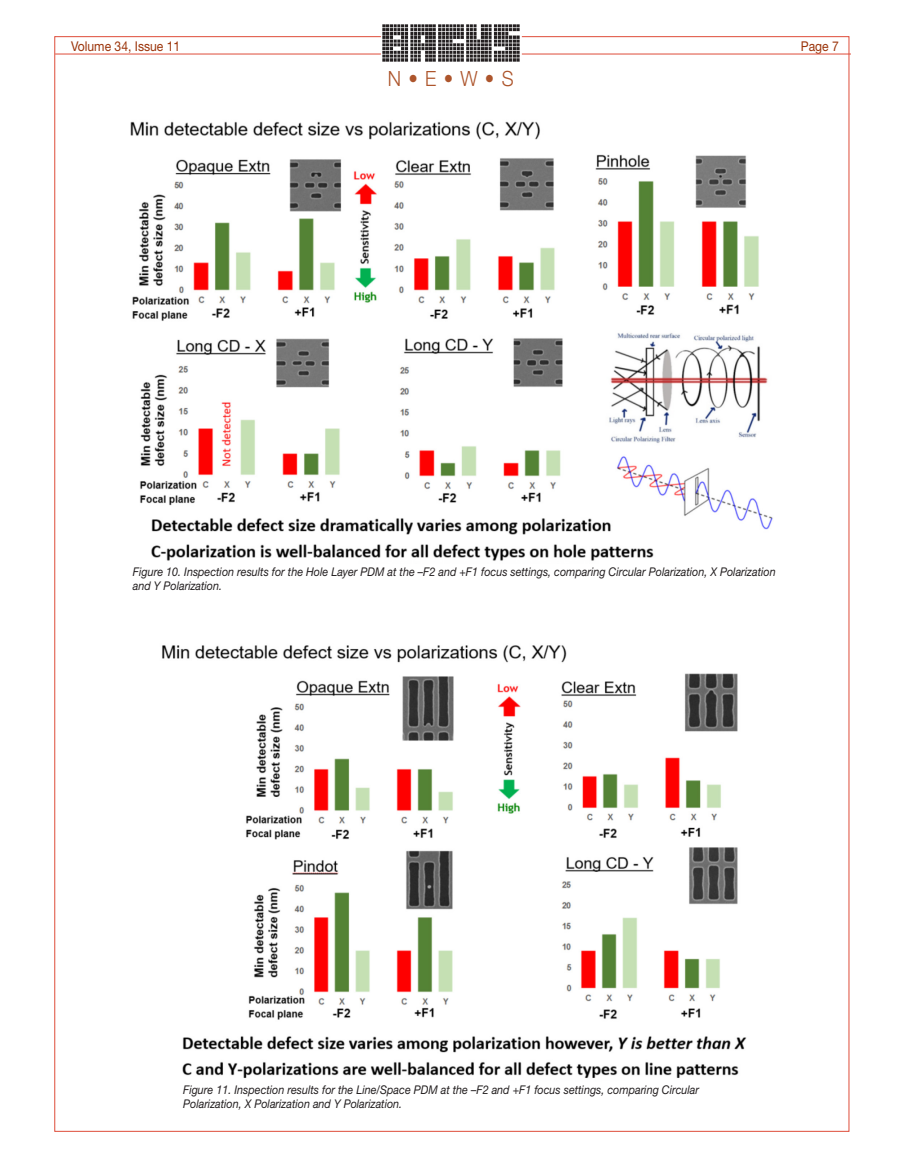
<style>
.page{position:relative;width:905px;height:1161px;background:#fff}
.page>*{position:absolute;margin:0;border:0;box-sizing:border-box;transform-origin:0 0}
.t1{font:300 21px "Helvetica Neue";color:#ad552c;scale:.9 1}
.t2{font:13.5px "Helvetica Neue";color:#9b340a;scale:.9 1}
.Figs{font:italic 12px/13.5px "Helvetica Neue";color:#231f20;scale:.9 1}
</style>
<div class="page">
<img style="left:130px;top:121px;width:643px;height:440px">
<img style="left:162px;top:645px;width:585px;height:433px">
<hr style="left:55px;top:54px;width:795px;height:1px;background:#de4c39">
<div style="left:381px;top:20px;width:141px;height:52px;background:#fff"></div>
<img style="left:383px;top:24px;width:137px;height:37px">
<p class="t2" style="left:71px;top:38px;width:123px">Volume 34, Issue 11</p>
<p class="t2" style="left:800px;top:38px;width:44px">Page 7</p>
<h1 class="t1" style="left:388px;top:66px;width:141px">N • E • W • S</h1>
<p class="Figs" style="left:133px;top:565px;width:715px">Figure 10. Inspection results for the Hole Layer PDM at the –F2 and +F1 focus settings, comparing Circular Polarization, X Polarization and Y Polarization.</p>
<p class="Figs" style="left:183px;top:1083px;width:574px">Figure 11. Inspection results for the Line/Space PDM at the –F2 and +F1 focus settings, comparing Circular<br>Polarization, X Polarization and Y Polarization.</p>
</div>
